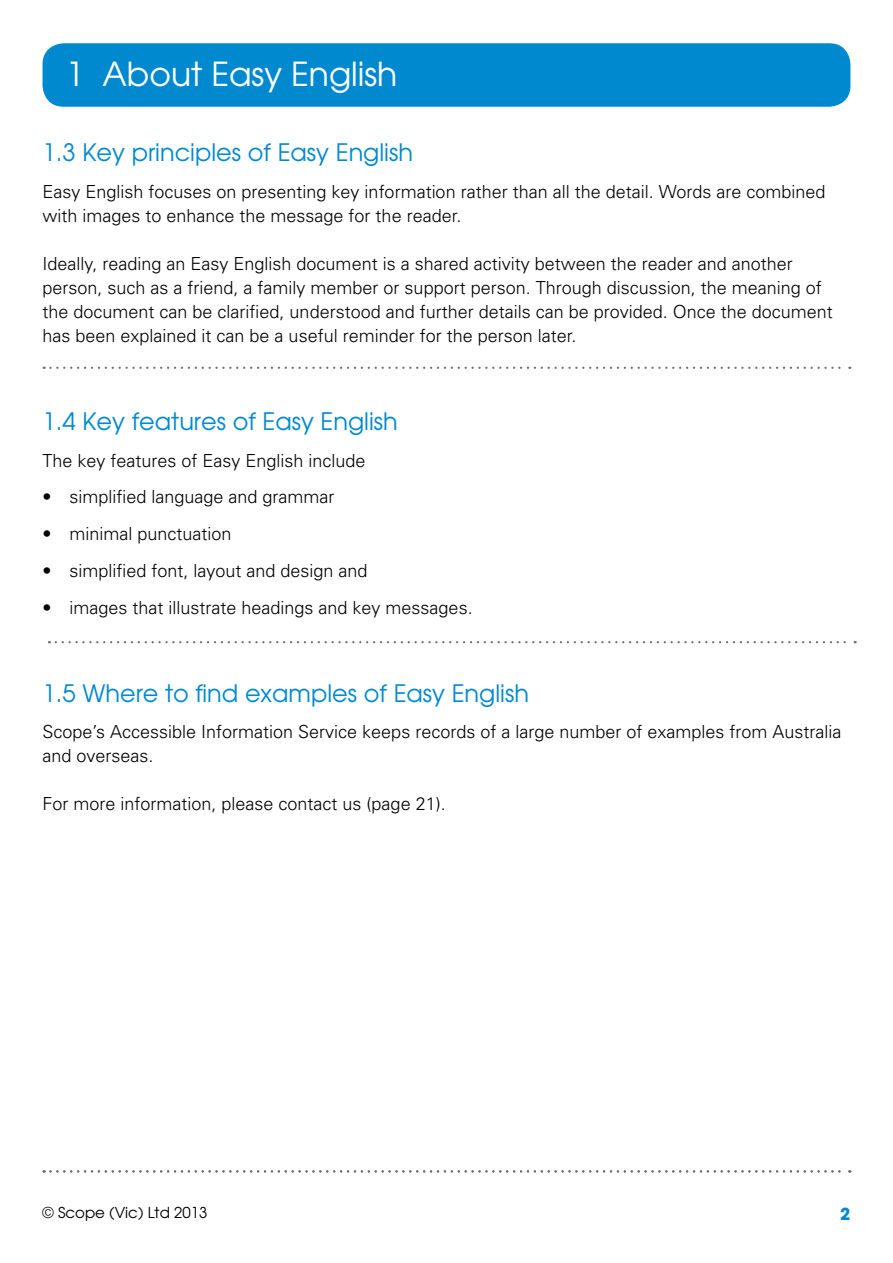
<style>
.page{position:relative;width:893px;height:1263px;background:#fff}
.page>*{position:absolute;margin:0;border:0;box-sizing:border-box;transform-origin:0 0}
.t1{font:33px "Avant Garde";color:#fff}
.t2{font:24px "Avant Garde";color:#0089cf}
.t3{font:300 18px/24px "Univers";color:#000}
.t4{font:700 16.5px "Avant Garde";color:#0089cf}
.t5{font:15px "Avant Garde";color:#000}
</style>
<div class="page">
<div style="left:43px;top:43px;width:807px;height:64px;background:#0089cf;border-radius:21px"></div>
<svg style="left:44px;top:1170px;width:806px;height:2px"></svg>
<svg style="left:44px;top:367px;width:806px;height:2px"></svg>
<svg style="left:56px;top:641px;width:800px;height:2px"></svg>
<h1 class="t1" style="left:66px;top:54px;width:333px">1 About Easy English</h1>
<h2 class="t2" style="left:43px;top:137px;width:372px">1.3 Key principles of Easy English</h2>
<p class="t3" style="left:43px;top:179px;width:784px">Easy English focuses on presenting key information rather than all the detail. Words are combined with images to enhance the message for the reader.</p>
<p class="t3" style="left:43px;top:251px;width:792px">Ideally, reading an Easy English document is a shared activity between the reader and another person, such as a friend, a family member or support person. Through discussion, the meaning of the document can be clarified, understood and further details can be provided. Once the document has been explained it can be a useful reminder for the person later.</p>
<h2 class="t2" style="left:43px;top:406px;width:357px">1.4 Key features of Easy English</h2>
<p class="t3" style="left:43px;top:448px;width:325px">The key features of Easy English include</p>
<p class="t3" style="left:43px;top:485px;width:294px">• simplified language and grammar</p>
<p class="t3" style="left:43px;top:522px;width:191px">• minimal punctuation</p>
<p class="t3" style="left:43px;top:558px;width:327px">• simplified font, layout and design and</p>
<p class="t3" style="left:43px;top:595px;width:432px">• images that illustrate headings and key messages.</p>
<h2 class="t2" style="left:43px;top:678px;width:488px">1.5 Where to find examples of Easy English</h2>
<p class="t3" style="left:43px;top:720px;width:800px">Scope’s Accessible Information Service keeps records of a large number of examples from Australia and overseas.</p>
<p class="t3" style="left:43px;top:792px;width:405px">For more information, please contact us (page 21).</p>
<p class="t5" style="left:43px;top:1203px;width:166px">© Scope (Vic) Ltd 2013</p>
<p class="t4" style="left:840px;top:1203px;width:12px">2</p>
</div>
